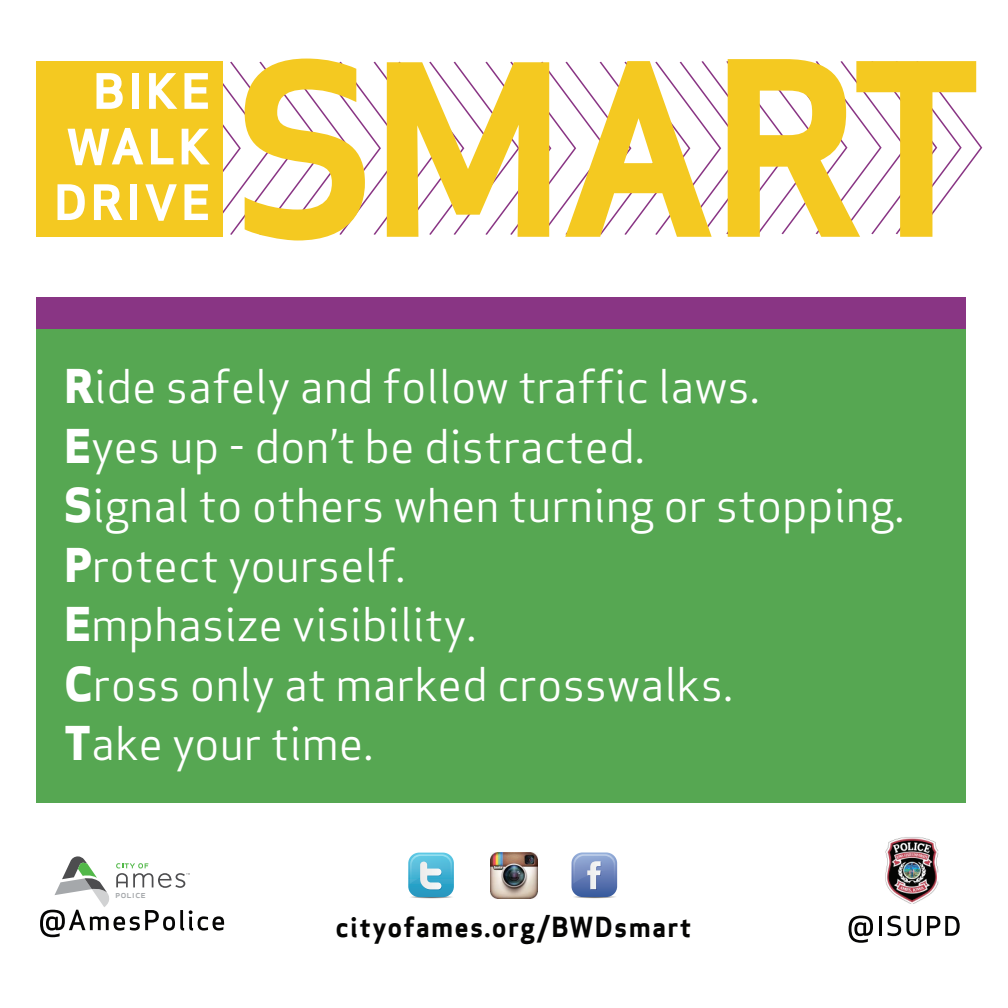
<style>
.page{position:relative;width:1008px;height:1008px;background:#fff}
.page>*{position:absolute;margin:0;border:0;box-sizing:border-box;transform-origin:0 0}
.t1{font:700 47.6px/55.6px "Apex Sans";letter-spacing:.06em;color:#fff;text-align:justify;scale:1.05 1}
.t2{font:45.5px/59.5px "Apex Sans";color:#fff}
.t3{font:700 26.95px "Apex Sans";letter-spacing:.045em;color:#050504}
.t4{font:10.15px "Apex Sans H Medium Caps";color:#a5a8ab}
.s1{font-weight:800}
</style>
<div class="page">
<div style="left:36px;top:297px;width:929px;height:506px;background:#893584"></div>
<div style="left:36px;top:330px;width:930px;height:473px;background:#56a752"></div>
<svg style="left:36px;top:59px;width:946px;height:182px"></svg>
<div style="left:36px;top:62px;width:187px;height:175px;background:#f4c921"></div>
<img style="left:885px;top:837px;width:54px;height:67px">
<svg style="left:408px;top:853px;width:46px;height:45px;background:#6ebfd9"></svg>
<svg style="left:571px;top:852px;width:47px;height:46px;background:#869ac5"></svg>
<svg style="left:40px;top:856px;width:184px;height:81px"></svg>
<svg style="left:849px;top:916px;width:24px;height:27px"></svg>
<hr style="left:879px;top:916px;width:3px;height:20px;background:#050504">
<svg style="left:888px;top:916px;width:33px;height:20px"></svg>
<svg style="left:927px;top:916px;width:33px;height:20px"></svg>
<img style="left:490px;top:852px;width:48px;height:47px">
<p class="t1" style="left:54px;top:63px;width:151px;text-indent:39px">BIKE WALK DRIVE</p>
<p class="t2" style="left:64px;top:353px;width:842px"><span class="s1">R</span>ide safely and follow traffic laws.<br><span class="s1">E</span>yes up - don’t be distracted.<br><span class="s1">S</span>ignal to others when turning or stopping.<br><span class="s1">P</span>rotect yourself.<br><span class="s1">E</span>mphasize visibility.<br><span class="s1">C</span>ross only at marked crosswalks.<br><span class="s1">T</span>ake your time.</p>
<p class="t4" style="left:115px;top:887px;width:32px">police</p>
<p class="t3" style="left:336px;top:910px;width:357px">cityofames.org/BWDsmart</p>
</div>
